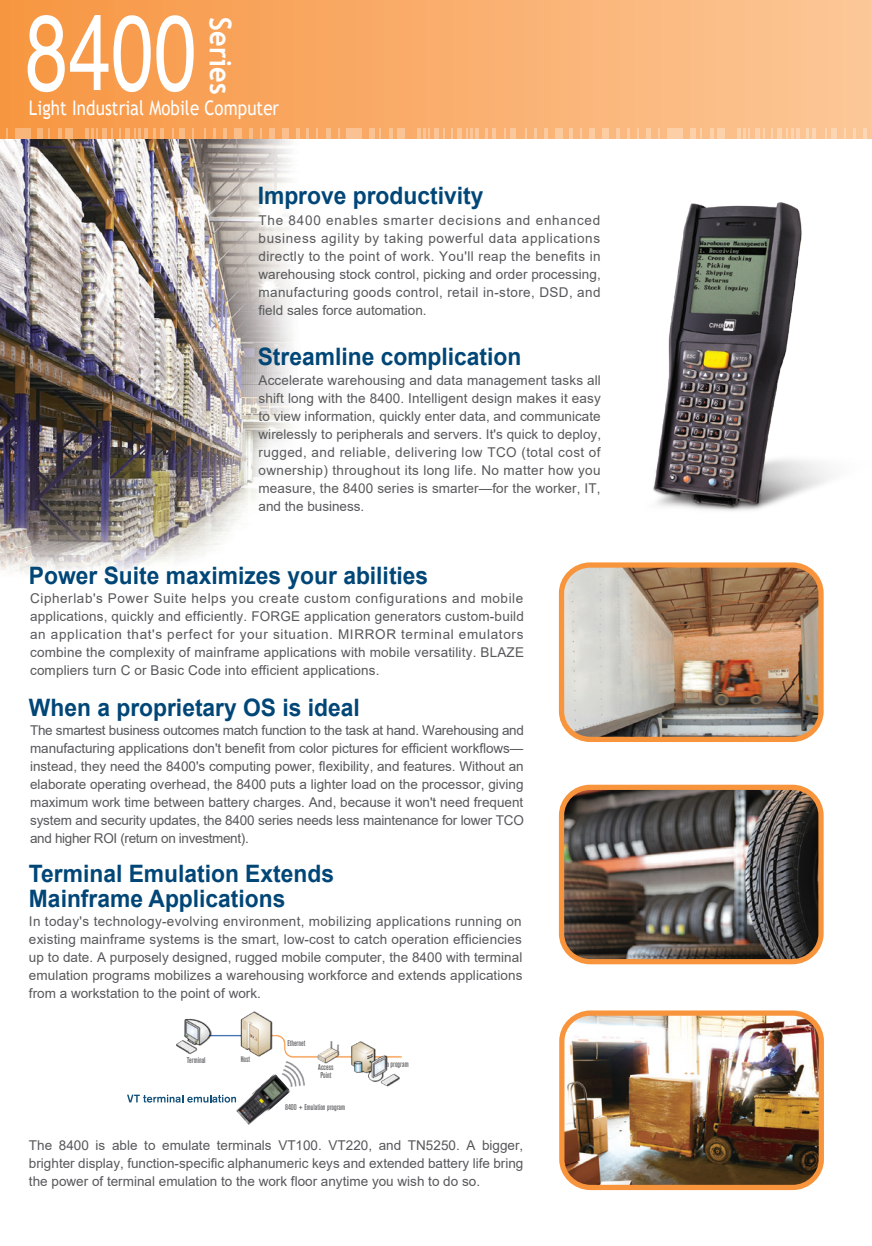
<style>
.page{position:relative;width:872px;height:1246px;background:#fff}
.page>*{position:absolute;margin:0;border:0;box-sizing:border-box;transform-origin:0 0}
.t1{font:106.95px "Helvetica";color:#fff;scale:.72 1}
.t2{font:700 29.85px "Trebuchet MS";letter-spacing:.015em;color:#fff;scale:.9 1}
.t3{font:700 24px/25.5px "Arial";color:#004677;scale:.95 1}
.t4{font:20.1px "Trebuchet MS";letter-spacing:.005em;color:#fff;scale:.84 1}
.t5{font:13.5px/18px "Arial";color:#57585a;text-align:justify}
.t6{font:500 condensed 8.25px/8.2px "Akzidenz Grotesk BQ";color:#636366}
</style>
<div class="page">
<img style="left:0;top:139px;width:293px;height:436px">
<div style="left:0;top:0;width:872px;height:139px;background:linear-gradient(to right,#f79542,#fcc797)"></div>
<div style="left:347px;top:128px;width:15px;height:11px;background:#fac192"></div>
<hr style="left:389px;top:128px;width:4px;height:11px;background:#fac495">
<svg style="left:379px;top:128px;width:2px;height:11px"></svg>
<svg style="left:443px;top:128px;width:2px;height:11px"></svg>
<div style="left:434px;top:128px;width:5px;height:11px;background:#fbc598"></div>
<div style="left:369px;top:128px;width:6px;height:11px;background:#fac393"></div>
<div style="left:397px;top:128px;width:7px;height:11px;background:#fbc495"></div>
<svg style="left:417px;top:128px;width:13px;height:11px"></svg>
<hr style="left:492px;top:128px;width:4px;height:11px;background:#fbc79c">
<svg style="left:504px;top:128px;width:2px;height:11px"></svg>
<svg style="left:451px;top:128px;width:2px;height:11px"></svg>
<div style="left:456px;top:128px;width:5px;height:11px;background:#fbc699"></div>
<div style="left:510px;top:128px;width:6px;height:11px;background:#fbc89d"></div>
<svg style="left:485px;top:128px;width:3px;height:11px"></svg>
<hr style="left:475px;top:128px;width:4px;height:11px;background:#fbc79a">
<svg style="left:466px;top:128px;width:7px;height:11px"></svg>
<div style="left:282px;top:128px;width:6px;height:11px;background:#fabf8d"></div>
<hr style="left:249px;top:128px;width:4px;height:11px;background:#fabe8b">
<div style="left:269px;top:128px;width:5px;height:11px;background:#fabf8d"></div>
<div style="left:234px;top:128px;width:8px;height:11px;background:#fabe8a"></div>
<svg style="left:224px;top:128px;width:3px;height:11px"></svg>
<svg style="left:213px;top:128px;width:3px;height:11px"></svg>
<div style="left:325px;top:128px;width:5px;height:11px;background:#fac190"></div>
<svg style="left:296px;top:128px;width:3px;height:11px"></svg>
<svg style="left:306px;top:128px;width:3px;height:11px"></svg>
<div style="left:667px;top:128px;width:15px;height:11px;background:#fccfa7"></div>
<svg style="left:710px;top:128px;width:3px;height:11px"></svg>
<svg style="left:763px;top:128px;width:2px;height:11px"></svg>
<div style="left:754px;top:128px;width:5px;height:11px;background:#fcd2ae"></div>
<div style="left:689px;top:128px;width:6px;height:11px;background:#fcd0a9"></div>
<div style="left:717px;top:128px;width:8px;height:11px;background:#fcd2ac"></div>
<svg style="left:737px;top:128px;width:13px;height:11px"></svg>
<hr style="left:812px;top:128px;width:4px;height:11px;background:#fcd5b2">
<svg style="left:771px;top:128px;width:2px;height:11px"></svg>
<div style="left:777px;top:128px;width:5px;height:11px;background:#fcd4af"></div>
<div style="left:831px;top:128px;width:5px;height:11px;background:#fcd6b3"></div>
<svg style="left:805px;top:128px;width:3px;height:11px"></svg>
<svg style="left:786px;top:128px;width:13px;height:11px"></svg>
<div style="left:602px;top:128px;width:7px;height:11px;background:#fccca3"></div>
<hr style="left:569px;top:128px;width:4px;height:11px;background:#fbcba1">
<svg style="left:580px;top:128px;width:2px;height:11px"></svg>
<div style="left:589px;top:128px;width:6px;height:11px;background:#fccba2"></div>
<div style="left:555px;top:128px;width:7px;height:11px;background:#fbcba0"></div>
<svg style="left:544px;top:128px;width:3px;height:11px"></svg>
<svg style="left:525px;top:128px;width:2px;height:11px"></svg>
<svg style="left:534px;top:128px;width:3px;height:11px"></svg>
<svg style="left:658px;top:128px;width:2px;height:11px"></svg>
<div style="left:646px;top:128px;width:5px;height:11px;background:#fccea6"></div>
<hr style="left:616px;top:128px;width:4px;height:11px;background:#fccda4">
<svg style="left:637px;top:128px;width:2px;height:11px"></svg>
<svg style="left:627px;top:128px;width:3px;height:11px"></svg>
<svg style="left:863px;top:128px;width:3px;height:11px"></svg>
<div style="left:15px;top:128px;width:15px;height:11px;background:#f9b57a"></div>
<hr style="left:58px;top:128px;width:4px;height:11px;background:#f9b77d">
<svg style="left:111px;top:128px;width:2px;height:11px"></svg>
<div style="left:102px;top:128px;width:5px;height:11px;background:#f9b880"></div>
<div style="left:38px;top:128px;width:5px;height:11px;background:#f9b67c"></div>
<div style="left:66px;top:128px;width:7px;height:11px;background:#f9b87e"></div>
<hr style="left:85px;top:128px;width:4px;height:11px;background:#f9b87f">
<svg style="left:91px;top:128px;width:7px;height:11px"></svg>
<hr style="left:160px;top:128px;width:4px;height:11px;background:#faba84">
<svg style="left:119px;top:128px;width:2px;height:11px"></svg>
<div style="left:125px;top:128px;width:5px;height:11px;background:#faba82"></div>
<div style="left:179px;top:128px;width:5px;height:11px;background:#fabc86"></div>
<svg style="left:153px;top:128px;width:3px;height:11px"></svg>
<svg style="left:134px;top:128px;width:13px;height:11px"></svg>
<svg style="left:6px;top:128px;width:2px;height:11px"></svg>
<svg style="left:853px;top:128px;width:2px;height:11px"></svg>
<img style="left:565px;top:568px;width:256px;height:168px">
<img style="left:565px;top:791px;width:256px;height:167px">
<img style="left:565px;top:1016px;width:253px;height:168px">
<div style="left:559px;top:1010px;width:265px;height:180px;border:5px solid #f7943c;border-radius:28px"></div>
<img style="left:653px;top:202px;width:177px;height:309px">
<div style="left:559px;top:562px;width:264px;height:180px;border:5px solid #f7943c;border-radius:28px"></div>
<div style="left:559px;top:785px;width:264px;height:179px;border:5px solid #f7943c;border-radius:28px"></div>
<svg style="left:127px;top:1095px;width:41px;height:7px"></svg>
<img style="left:168px;top:1011px;width:234px;height:113px">
<h1 class="t1" style="left:25px;top:-30px;width:240px">8400</h1>
<h2 class="t2" style="left:239px;top:17px;width:88px;rotate:90deg">Series</h2>
<h3 class="t4" style="left:29px;top:96px;width:299px">Light Industrial Mobile Computer</h3>
<h3 class="t3" style="left:258px;top:183px;width:239px">Improve productivity</h3>
<p class="t5" style="left:258px;top:211px;width:344px">The 8400 enables smarter decisions and enhanced business agility by taking powerful data applications directly to the point of work. You'll reap the benefits in warehousing stock control, picking and order processing, manufacturing goods control, retail in-store, DSD, and field sales force automation.</p>
<h3 class="t3" style="left:258px;top:344px;width:279px">Streamline complication</h3>
<p class="t5" style="left:258px;top:371px;width:344px">Accelerate warehousing and data management tasks all shift long with the 8400. Intelligent design makes it easy to view information, quickly enter data, and communicate wirelessly to peripherals and servers. It's quick to deploy, rugged, and reliable, delivering low TCO (total cost of ownership) throughout its long life. No matter how you measure, the 8400 series is smarter—for the worker, IT, and the business.</p>
<h3 class="t3" style="left:29px;top:563px;width:422px">Power Suite maximizes your abilities</h3>
<p class="t5" style="left:30px;top:589px;width:495px">Cipherlab's Power Suite helps you create custom configurations and mobile applications, quickly and efficiently. FORGE application generators custom-build an application that's perfect for your situation. MIRROR terminal emulators combine the complexity of mainframe applications with mobile versatility. BLAZE compliers turn C or Basic Code into efficient applications.</p>
<h3 class="t3" style="left:29px;top:695px;width:350px">When a proprietary OS is ideal</h3>
<p class="t5" style="left:30px;top:721px;width:495px">The smartest business outcomes match function to the task at hand. Warehousing and manufacturing applications don't benefit from color pictures for efficient workflows— instead, they need the 8400's computing power, flexibility, and features. Without an elaborate operating overhead, the 8400 puts a lighter load on the processor, giving maximum work time between battery charges. And, because it won't need frequent system and security updates, the 8400 series needs less maintenance for lower TCO and higher ROI (return on investment).</p>
<h3 class="t3" style="left:29px;top:861px;width:322px">Terminal Emulation Extends<br>Mainframe Applications</h3>
<p class="t5" style="left:29px;top:912px;width:495px">In today's technology-evolving environment, mobilizing applications running on existing mainframe systems is the smart, low-cost to catch operation efficiencies up to date. A purposely designed, rugged mobile computer, the 8400 with terminal emulation programs mobilizes a warehousing workforce and extends applications from a workstation to the point of work.</p>
<p class="t6" style="left:187px;top:1055px;width:20px">Terminal</p>
<p class="t6" style="left:241px;top:1055px;width:11px">Host</p>
<p class="t6" style="left:287px;top:1039px;width:19px">Ethernet</p>
<p class="t6" style="left:318px;top:1063px;width:17px">Access<br>Point</p>
<p class="t6" style="left:285px;top:1103px;width:62px">8400 + Emulation program</p>
<p class="t5" style="left:29px;top:1136px;width:496px">The 8400 is able to emulate terminals VT100. VT220, and TN5250. A bigger, brighter display, function-specific alphanumeric keys and extended battery life bring the power of terminal emulation to the work floor anytime you wish to do so.</p>
</div>
